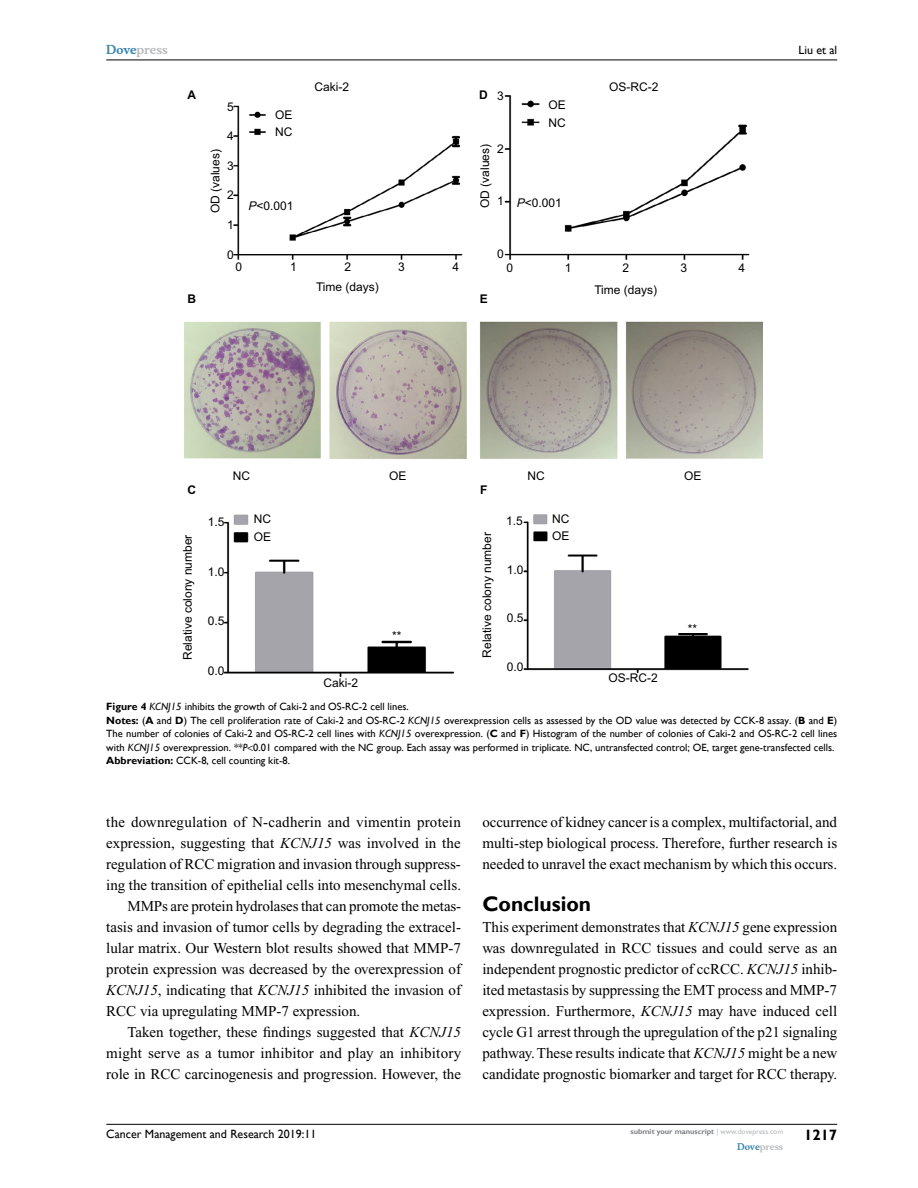
<style>
.page{position:relative;width:918px;height:1188px;background:#fff}
.page>*{position:absolute;margin:0;border:0;box-sizing:border-box;transform-origin:0 0}
.t1{font:700 21px "Gill Sans";color:#000}
.t2{font:15px/21px "Times New Roman";color:#000;text-align:justify}
.t3{font:700 15px "Gill Sans";color:#000}
.t4{font:12px/18px "Arial";color:#000}
.t5{font:12px "Gill Sans";color:#000}
.t6{font:700 12px "Musee";color:#b8babc}
.t7{font:700 12px "Arial";color:#000}
.t8{font:10.5px/13.5px "Gill Sans";color:#000}
.t9{font:700 9px "Musee";color:#b8babc}
.t10{font:700 7.5px "Gill Sans";color:#808285}
.s1{color:#3785ad}
.s2{font-style:italic}
.s3{font-weight:700}
.s4{font-weight:400;color:#b8babc}
</style>
<div class="page">
<hr style="left:106px;top:1124px;width:731px;height:1px;background:#000">
<hr style="left:106px;top:60px;width:731px;height:1px;background:#000">
<img style="left:185px;top:96px;width:577px;height:580px">
<p class="t6" style="left:106px;top:43px;width:63px"><span class="s1">Dove</span>press</p>
<p class="t4" style="left:314px;top:78px;width:36px">Caki-2</p>
<p class="t7" style="left:188px;top:87px;width:10px">A</p>
<p class="t7" style="left:479px;top:87px;width:10px">D</p>
<p class="t4" style="left:227px;top:97px;width:8px">5</p>
<p class="t4" style="left:227px;top:127px;width:8px">4</p>
<p class="t4" style="left:275px;top:106px;width:19px">OE</p>
<p class="t4" style="left:275px;top:123px;width:19px">NC</p>
<p class="t4" style="left:497px;top:87px;width:8px">3</p>
<p class="t4" style="left:497px;top:140px;width:8px">2</p>
<p class="t4" style="left:206px;top:213px;width:66px;rotate:-90deg">OD (values)</p>
<p class="t4" style="left:476px;top:208px;width:66px;rotate:-90deg">OD (values)</p>
<p class="t4" style="left:227px;top:156px;width:8px">3</p>
<p class="t4" style="left:227px;top:186px;width:8px">2</p>
<p class="t4" style="left:497px;top:192px;width:8px">1</p>
<p class="t4" style="left:248px;top:196px;width:47px"><span class="s2">P</span>&lt;0.001</p>
<p class="t4" style="left:227px;top:216px;width:8px">1</p>
<p class="t4" style="left:227px;top:245px;width:8px">0</p>
<p class="t4" style="left:497px;top:245px;width:8px">0</p>
<p class="t4" style="left:549px;top:96px;width:19px">OE<br>NC</p>
<p class="t4" style="left:517px;top:194px;width:47px"><span class="s2">P</span>&lt;0.001</p>
<p class="t4" style="left:609px;top:78px;width:51px">OS-RC-2</p>
<p class="t4" style="left:236px;top:257px;width:8px">0</p>
<p class="t4" style="left:290px;top:257px;width:8px">1</p>
<p class="t4" style="left:345px;top:257px;width:8px">2</p>
<p class="t4" style="left:398px;top:257px;width:8px">3</p>
<p class="t4" style="left:453px;top:258px;width:8px">4</p>
<p class="t4" style="left:506px;top:258px;width:8px">0</p>
<p class="t4" style="left:565px;top:258px;width:8px">1</p>
<p class="t4" style="left:622px;top:258px;width:8px">2</p>
<p class="t4" style="left:680px;top:258px;width:8px">3</p>
<p class="t4" style="left:739px;top:259px;width:8px">4</p>
<p class="t4" style="left:316px;top:278px;width:64px">Time (days)</p>
<p class="t4" style="left:594px;top:281px;width:64px">Time (days)</p>
<p class="t7" style="left:187px;top:290px;width:10px">B</p>
<p class="t7" style="left:480px;top:290px;width:10px">E</p>
<p class="t5" style="left:799px;top:43px;width:40px">Liu et al</p>
<p class="t4" style="left:233px;top:466px;width:19px">NC</p>
<p class="t4" style="left:389px;top:466px;width:19px">OE</p>
<p class="t4" style="left:528px;top:466px;width:19px">NC</p>
<p class="t4" style="left:684px;top:466px;width:19px">OE</p>
<p class="t7" style="left:187px;top:481px;width:10px">C</p>
<p class="t7" style="left:480px;top:481px;width:9px">F</p>
<p class="t4" style="left:178px;top:660px;width:127px;rotate:-90deg">Relative colony number</p>
<p class="t4" style="left:552px;top:509px;width:19px">NC</p>
<p class="t4" style="left:208px;top:512px;width:18px">1.5</p>
<p class="t4" style="left:254px;top:510px;width:19px">NC</p>
<p class="t4" style="left:506px;top:512px;width:18px">1.5</p>
<p class="t4" style="left:507px;top:560px;width:18px">1.0</p>
<p class="t4" style="left:507px;top:609px;width:18px">0.5</p>
<p class="t4" style="left:254px;top:528px;width:19px">OE</p>
<p class="t4" style="left:552px;top:527px;width:19px">OE</p>
<p class="t4" style="left:478px;top:658px;width:127px;rotate:-90deg">Relative colony number</p>
<p class="t4" style="left:208px;top:563px;width:18px">1.0</p>
<p class="t4" style="left:208px;top:612px;width:18px">0.5</p>
<p class="t4" style="left:392px;top:626px;width:11px">**</p>
<p class="t4" style="left:208px;top:662px;width:18px">0.0</p>
<p class="t4" style="left:324px;top:674px;width:36px">Caki-2</p>
<p class="t4" style="left:507px;top:658px;width:18px">0.0</p>
<p class="t4" style="left:608px;top:669px;width:51px">OS-RC-2</p>
<p class="t4" style="left:688px;top:619px;width:11px">**</p>
<p class="t8" style="left:106px;top:700px;width:732px"><span class="s3">Figure 4</span> <span class="s2">KCNJ15</span> inhibits the growth of Caki-2 and OS-RC-2 cell lines.<br><span class="s3">Notes:</span> (<span class="s3">A</span> and <span class="s3">D</span>) The cell proliferation rate of Caki-2 and OS-RC-2 <span class="s2">KCNJ15</span> overexpression cells as assessed by the OD value was detected by CCK-8 assay. (<span class="s3">B</span> and <span class="s3">E</span>)<br>The number of colonies of Caki-2 and OS-RC-2 cell lines with <span class="s2">KCNJ15</span> overexpression. (<span class="s3">C</span> and <span class="s3">F</span>) Histogram of the number of colonies of Caki-2 and OS-RC-2 cell lines with <span class="s2">KCNJ15</span> overexpression. **<span class="s2">P</span> 0.01 compared with the NC group. Each assay was performed in triplicate. NC, untransfected control; OE, target gene-transfected cells.<br><span class="s3">Abbreviation:</span> CCK-8, cell counting kit-8.</p>
<p class="t2" style="left:106px;top:812px;width:356px">the downregulation of N-cadherin and vimentin protein</p>
<p class="t2" style="left:106px;top:833px;width:356px">expression, suggesting that <span class="s2">KCNJ15</span> was involved in the</p>
<p class="t2" style="left:106px;top:854px;width:356px">regulation of RCC migration and invasion through suppress-</p>
<p class="t2" style="left:106px;top:875px;width:356px">ing the transition of epithelial cells into mesenchymal cells.</p>
<p class="t2" style="left:128px;top:896px;width:335px">MMPs are protein hydrolases that can promote the metas-</p>
<p class="t2" style="left:106px;top:917px;width:356px">tasis and invasion of tumor cells by degrading the extracel-</p>
<p class="t2" style="left:106px;top:938px;width:356px">lular matrix. Our Western blot results showed that MMP-7</p>
<p class="t2" style="left:106px;top:959px;width:356px">protein expression was decreased by the overexpression of</p>
<p class="t2" style="left:106px;top:980px;width:356px"><span class="s2">KCNJ15</span>, indicating that <span class="s2">KCNJ15</span> inhibited the invasion of</p>
<p class="t2" style="left:106px;top:1001px;width:256px">RCC via upregulating MMP-7 expression.</p>
<p class="t2" style="left:128px;top:1022px;width:335px">Taken together, these findings suggested that <span class="s2">KCNJ15</span></p>
<p class="t2" style="left:106px;top:1043px;width:357px">might serve as a tumor inhibitor and play an inhibitory</p>
<p class="t2" style="left:106px;top:1064px;width:356px">role in RCC carcinogenesis and progression. However, the</p>
<p class="t2" style="left:482px;top:812px;width:356px">occurrence of kidney cancer is a complex, multifactorial, and multi-step biological process. Therefore, further research is needed to unravel the exact mechanism by which this occurs.</p>
<h1 class="t1" style="left:482px;top:892px;width:110px">Conclusion</h1>
<p class="t2" style="left:482px;top:917px;width:356px">This experiment demonstrates that <span class="s2">KCNJ15</span> gene expression was downregulated in RCC tissues and could serve as an independent prognostic predictor of ccRCC. <span class="s2">KCNJ15</span> inhib&shy;ited metastasis by suppressing the EMT process and MMP-7 expression. Furthermore, <span class="s2">KCNJ15</span> may have induced cell cycle G1 arrest through the upregulation of the p21 signaling pathway. These results indicate that <span class="s2">KCNJ15</span> might be a new candidate prognostic biomarker and target for RCC therapy.</p>
<p class="t5" style="left:106px;top:1127px;width:212px">Cancer Management and Research 2019:11</p>
<p class="t10" style="left:631px;top:1127px;width:154px">submit your manuscript <span class="s4">| www.dovepress.com</span></p>
<p class="t9" style="left:737px;top:1141px;width:48px"><span class="s1">Dove</span>press</p>
<p class="t3" style="left:804px;top:1126px;width:35px">1217</p>
</div>
